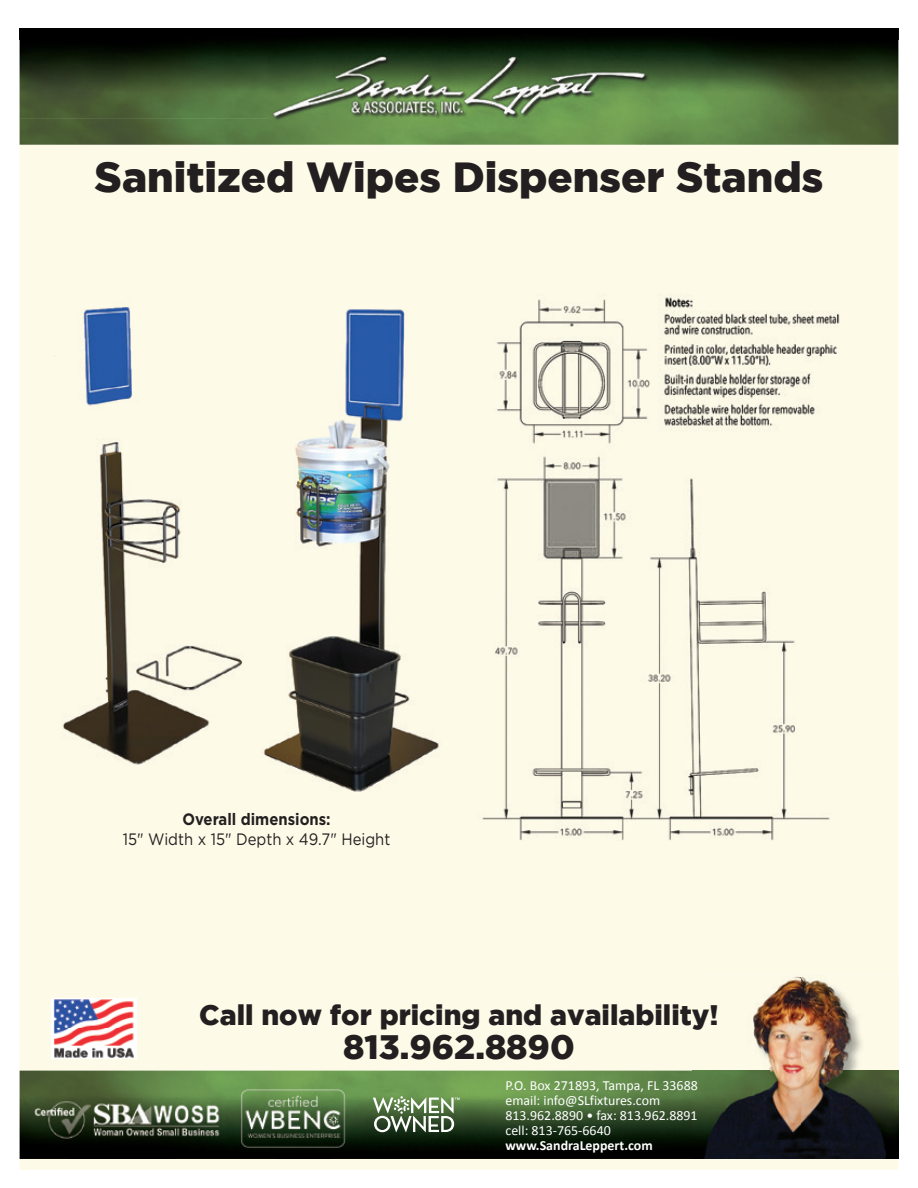
<style>
.page{position:relative;width:918px;height:1188px;background:#fff}
.page>*{position:absolute;margin:0;border:0;box-sizing:border-box;transform-origin:0 0}
.t1{font:900 42px "Gotham";color:#231f20}
.t2{font:900 33.9px "Gotham";color:#231f20}
.t3{font:900 28.2px "Gotham";color:#231f20}
.t4{font:16.5px "Gotham";color:#231f20;scale:.9 1}
.t5{font:700 16.5px "Gotham";color:#231f20;scale:.9 1}
.t6{font:13.95px/15px "Calibri";color:#fff}
.t7{font:700 13.95px "Calibri";color:#fff}
</style>
<div class="page">
<div style="left:20px;top:145px;width:878px;height:1025px;background:#fefae8"></div>
<img style="left:20px;top:1071px;width:673px;height:29px">
<img style="left:20px;top:1100px;width:50px;height:59px">
<img style="left:175px;top:1100px;width:102px;height:59px">
<img style="left:330px;top:1100px;width:363px;height:59px">
<img style="left:70px;top:1139px;width:105px;height:20px">
<img style="left:277px;top:1149px;width:53px;height:10px">
<img style="left:743px;top:1159px;width:155px;height:1px">
<div style="left:20px;top:28px;width:878px;height:12px;background:#000"></div>
<img style="left:641px;top:40px;width:257px;height:105px">
<img style="left:20px;top:119px;width:621px;height:26px">
<img style="left:20px;top:40px;width:257px;height:79px">
<div style="left:277px;top:40px;width:364px;height:5px;background:#020c03"></div>
<img style="left:31px;top:1099px;width:195px;height:40px">
<img style="left:693px;top:974px;width:205px;height:48px">
<img style="left:693px;top:1022px;width:11px;height:137px">
<img style="left:704px;top:977px;width:194px;height:182px">
<img style="left:240px;top:1089px;width:106px;height:60px">
<img style="left:268px;top:45px;width:382px;height:87px">
<svg style="left:373px;top:1096px;width:87px;height:36px"></svg>
<img style="left:52px;top:999px;width:84px;height:60px">
<img style="left:469px;top:277px;width:381px;height:563px">
<img style="left:54px;top:292px;width:405px;height:504px">
<h1 class="t1" style="left:95px;top:152px;width:730px">Sanitized Wipes Dispenser Stands</h1>
<p class="t5" style="left:183px;top:809px;width:166px">Overall dimensions:</p>
<p class="t4" style="left:123px;top:829px;width:299px">15" Width x 15" Depth x 49.7" Height</p>
<h3 class="t3" style="left:199px;top:999px;width:521px">Call now for pricing and availability!</h3>
<h2 class="t2" style="left:343px;top:1028px;width:233px">813.962.8890</h2>
<p class="t6" style="left:505px;top:1078px;width:194px">P.O. Box 271893, Tampa, FL 33688 email: info@SLfixtures.com<br>813.962.8890 • fax: 813.962.8891 cell: 813-765-6640</p>
<p class="t7" style="left:505px;top:1136px;width:149px">www.SandraLeppert.com</p>
</div>
